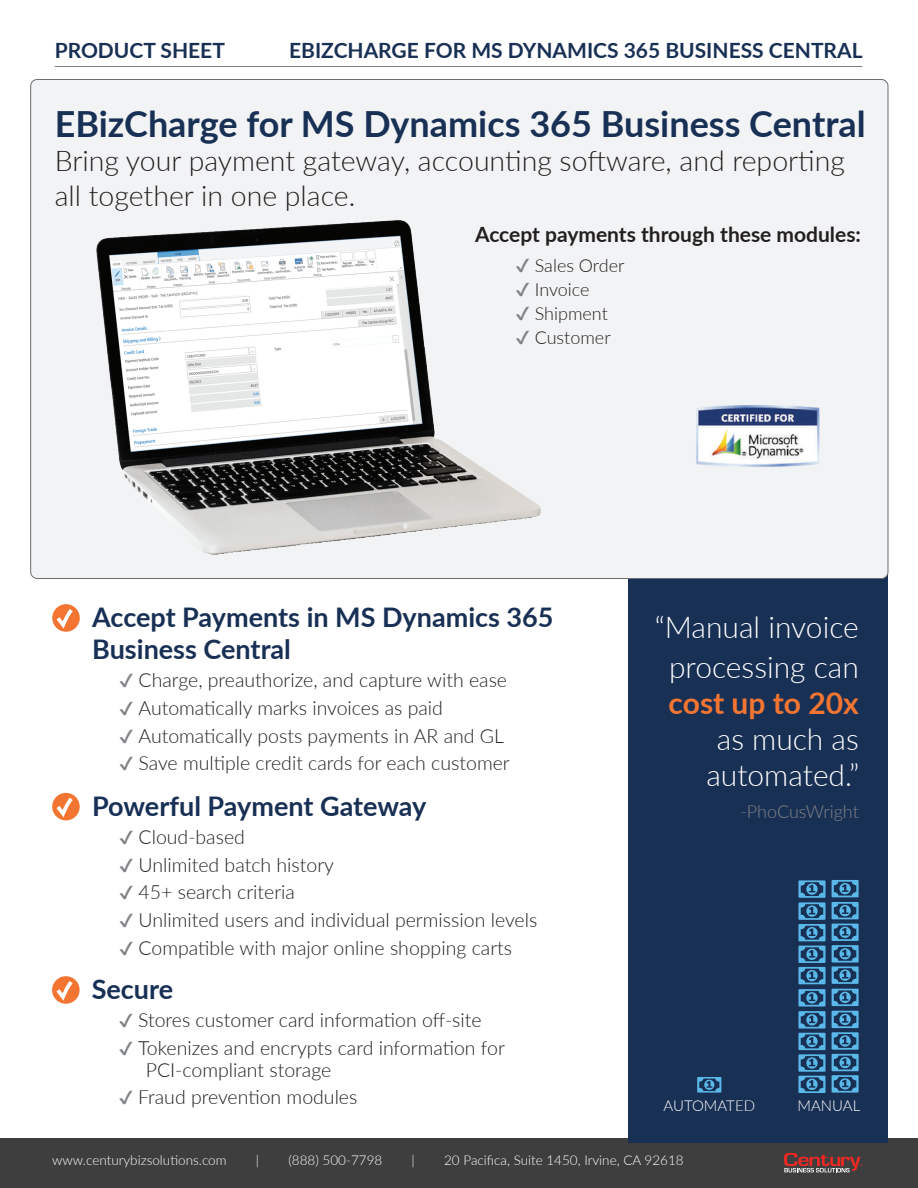
<style>
.page{position:relative;width:918px;height:1188px;background:#fff}
.page>*{position:absolute;margin:0;border:0;box-sizing:border-box;transform-origin:0 0}
.t1{font:700 36px "Lato";color:#193055}
.t2{font:300 30px/39.6px "Lato";color:#fff;text-align:center}
.t3{font:700 30px "Lato";color:#f37531}
.t4{font:300 28.5px/34.2px "Lato";color:#231f20}
.t5{font:700 27px/32.4px "Lato";color:#193055}
.t6{font:700 27px "Lato";color:#183055}
.t7{font:700 21px "Lato";color:#193055}
.t8{font:700 21px "Lato";color:#231f20}
.t9{font:300 19.5px "Lato";color:#231f20}
.t10{font:300 19.5px/21.8px "Lato";color:#201d1e}
.t11{font:300 18px "Lato";color:#231f20}
.t12{font:300 18px "Lato";letter-spacing:-.005em;color:#808285}
.t13{font:300 15px "Lato";color:#fff}
.t14{font:300 13.5px "Lato";color:#fff}
.s1{color:#808285}
.s2{color:#808385}
</style>
<div class="page">
<div style="left:0;top:1138px;width:918px;height:50px;background:#3e3e3f"></div>
<div style="left:628px;top:571px;width:260px;height:572px;background:#193055"></div>
<div style="left:31px;top:80px;width:857px;height:498px;background:#f2f3f4;border-radius:7px"></div>
<svg style="left:784px;top:1153px;width:78px;height:19px"></svg>
<hr style="left:55px;top:66px;width:807px;height:1px;background:#808285">
<svg style="left:798px;top:880px;width:27px;height:213px"></svg>
<svg style="left:832px;top:880px;width:27px;height:213px"></svg>
<svg style="left:697px;top:1077px;width:24px;height:16px"></svg>
<div style="left:52px;top:604px;width:28px;height:28px;background:#f37531;border-radius:50%"></div>
<svg style="left:53px;top:605px;width:24px;height:27px"></svg>
<svg style="left:52px;top:793px;width:28px;height:27px"></svg>
<svg style="left:53px;top:794px;width:24px;height:27px"></svg>
<svg style="left:52px;top:976px;width:28px;height:28px"></svg>
<svg style="left:53px;top:977px;width:24px;height:27px"></svg>
<img style="left:696px;top:405px;width:124px;height:62px">
<img style="left:30px;top:184px;width:596px;height:395px">
<p class="t7" style="left:55px;top:35px;width:172px">PRODUCT SHEET</p>
<p class="t7" style="left:289px;top:35px;width:575px">EBIZCHARGE FOR MS DYNAMICS 365 BUSINESS CENTRAL</p>
<h1 class="t1" style="left:55px;top:98px;width:813px">EBizCharge for MS Dynamics 365 Business Central</h1>
<h3 class="t4" style="left:55px;top:143px;width:792px">Bring your payment gateway, accounting software, and reporting all together in one place.</h3>
<p class="t8" style="left:475px;top:219px;width:387px">Accept payments through these modules:</p>
<p class="t11" style="left:516px;top:253px;width:110px"><span class="s1">✔</span> Sales Order</p>
<p class="t11" style="left:516px;top:277px;width:76px"><span class="s1">✔</span> Invoice</p>
<p class="t11" style="left:516px;top:301px;width:94px"><span class="s1">✔</span> Shipment</p>
<p class="t11" style="left:515px;top:325px;width:97px"><span class="s1">✔</span> Customer</p>
<h3 class="t5" style="left:92px;top:600px;width:463px">Accept Payments in MS Dynamics 365<br>Business Central</h3>
<p class="t9" style="left:119px;top:667px;width:389px"><span class="s1">✔</span> Charge, preauthorize, and capture with ease</p>
<p class="t9" style="left:119px;top:694px;width:325px"><span class="s1">✔</span> Automatically marks invoices as paid</p>
<p class="t9" style="left:119px;top:722px;width:386px"><span class="s1">✔</span> Automatically posts payments in AR and GL</p>
<p class="t9" style="left:119px;top:750px;width:392px"><span class="s1">✔</span> Save multiple credit cards for each customer</p>
<h3 class="t5" style="left:92px;top:789px;width:336px">Powerful Payment Gateway</h3>
<p class="t9" style="left:119px;top:823px;width:127px"><span class="s1">✔</span> Cloud-based</p>
<p class="t9" style="left:119px;top:851px;width:216px"><span class="s1">✔</span> Unlimited batch history</p>
<p class="t9" style="left:119px;top:879px;width:177px"><span class="s1">✔</span> 45+ search criteria</p>
<p class="t9" style="left:119px;top:906px;width:420px"><span class="s1">✔</span> Unlimited users and individual permission levels</p>
<p class="t9" style="left:119px;top:934px;width:394px"><span class="s1">✔</span> Compatible with major online shopping carts</p>
<h3 class="t6" style="left:92px;top:970px;width:83px">Secure</h3>
<p class="t10" style="left:119px;top:1009px;width:364px"><span class="s2">✔</span> Stores customer card information off-site</p>
<p class="t10" style="left:146px;top:1036px;width:361px;text-indent:-27px"><span class="s2">✔</span> Tokenizes and encrypts card information for<br>PCI-compliant storage</p>
<p class="t10" style="left:119px;top:1086px;width:240px"><span class="s2">✔</span> Fraud prevention modules</p>
<h2 class="t2" style="left:655px;top:606px;width:206px">“Manual invoice processing can</h2>
<h2 class="t3" style="left:669px;top:681px;width:192px">cost up to 20x</h2>
<h2 class="t2" style="left:706px;top:720px;width:154px;line-height:36px">as much as automated.”</h2>
<p class="t12" style="left:740px;top:799px;width:120px">-PhoCusWright</p>
<p class="t13" style="left:663px;top:1095px;width:93px">AUTOMATED</p>
<p class="t13" style="left:797px;top:1096px;width:64px">MANUAL</p>
<p class="t14" style="left:52px;top:1151px;width:176px">www.centurybizsolutions.com</p>
<p class="t14" style="left:256px;top:1151px;width:5px">|</p>
<p class="t14" style="left:288px;top:1151px;width:95px">(888) 500-7798</p>
<p class="t14" style="left:412px;top:1151px;width:5px">|</p>
<p class="t14" style="left:444px;top:1151px;width:241px">20 Pacifica, Suite 1450, Irvine, CA 92618</p>
</div>
